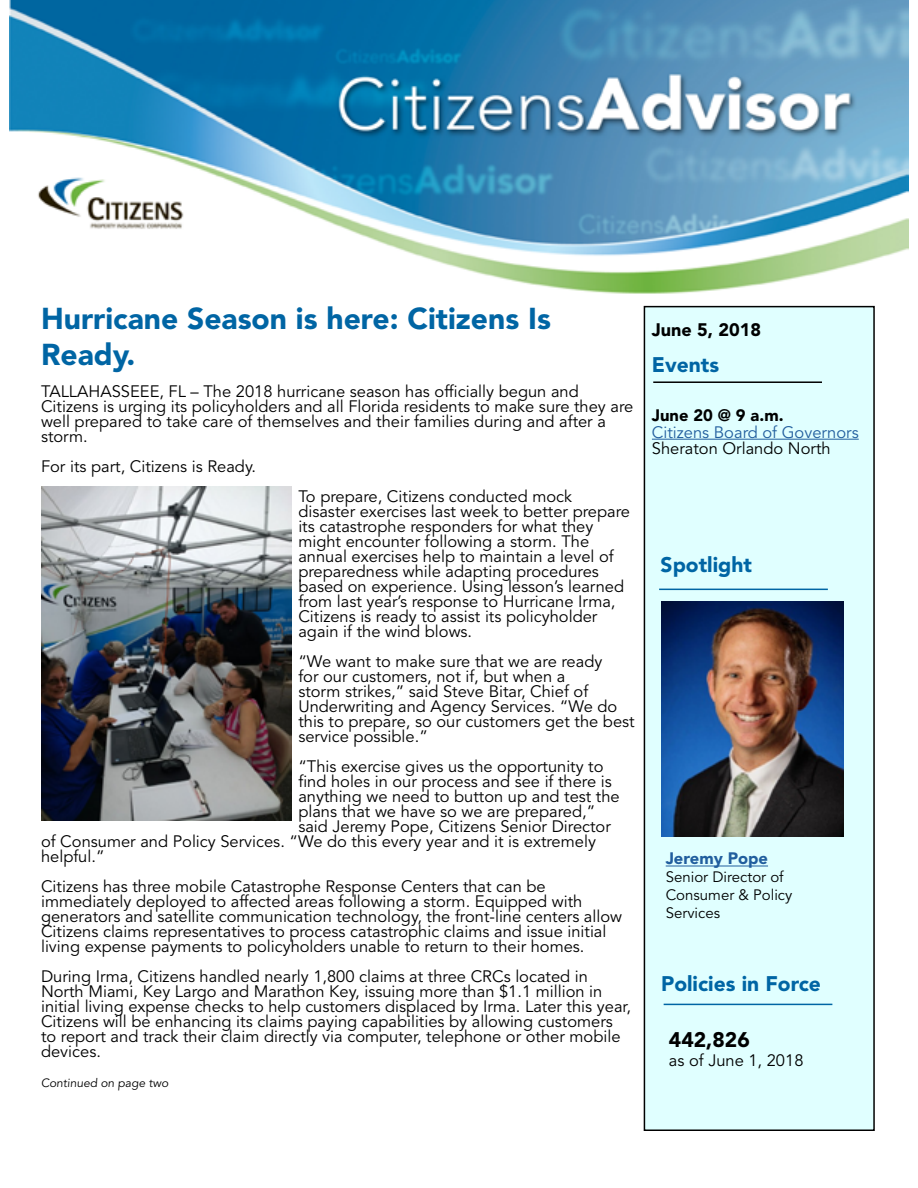
<style>
.page{position:relative;width:918px;height:1188px;background:#fff}
.page>*{position:absolute;margin:0;border:0;box-sizing:border-box;transform-origin:0 0}
.t1{font:900 30px/36px "Avenir LT Std";color:#0065a4}
.t2{font:900 21px "Avenir LT Std";color:#0065a4}
.t3{font:900 21px "Avenir LT Std";color:#000}
.t4{font:900 18px "Avenir LT Std";color:#000}
.t5{font:16.5px/15px "Avenir LT Std";color:#000}
.t6{font:16.5px "Avenir LT Std";color:#215e9e}
.t7{font:900 16.5px "Avenir LT Std";color:#000}
.t8{font:900 16.5px "Avenir LT Std";color:#215e9e}
.t9{font:15px/18px "Avenir LT Std";color:#000}
.t10{font:12px "Avenir LT Std";color:#000}
</style>
<div class="page">
<div style="left:644px;top:307px;width:230px;height:823px;background:#e0ffff"></div>
<hr style="left:652px;top:439px;width:207px;height:1px;background:#215e9e">
<div style="left:644px;top:306px;width:231px;height:825px;border:2px solid #000"></div>
<img style="left:9px;top:0;width:900px;height:294px">
<hr style="left:653px;top:381px;width:169px;height:2px;background:#000">
<hr style="left:664px;top:1004px;width:168px;height:1px;background:#0065a4">
<hr style="left:666px;top:866px;width:102px;height:1px;background:#215e9e">
<hr style="left:659px;top:589px;width:169px;height:1px;background:#0065a4">
<img style="left:662px;top:601px;width:182px;height:236px">
<img style="left:41px;top:486px;width:251px;height:335px">
<h1 class="t1" style="left:41px;top:301px;width:511px">Hurricane Season is here: Citizens Is<br>Ready.</h1>
<p class="t5" style="left:41px;top:384px;width:594px">TALLAHASSEEE, FL – The 2018 hurricane season has officially begun and Citizens is urging its policyholders and all Florida residents to make sure they are well prepared to take care of themselves and their families during and after a storm.</p>
<p class="t5" style="left:41px;top:459px;width:217px">For its part, Citizens is Ready.</p>
<p class="t5" style="left:298px;top:489px;width:333px">To prepare, Citizens conducted mock disaster exercises last week to better prepare its catastrophe responders for what they might encounter following a storm. The annual exercises help to maintain a level of preparedness while adapting procedures based on experience. Using lesson’s learned from last year’s response to Hurricane Irma, Citizens is ready to assist its policyholder again if the wind blows.</p>
<p class="t5" style="left:298px;top:654px;width:338px">“We want to make sure that we are ready<br>for our customers, not if, but when a<br>storm strikes,” said Steve Bitar, Chief of Underwriting and Agency Services. “We do this to prepare, so our customers get the best service possible.”</p>
<p class="t5" style="left:298px;top:759px;width:307px">“This exercise gives us the opportunity to</p>
<p class="t5" style="left:298px;top:774px;width:315px">find holes in our process and see if there is</p>
<p class="t5" style="left:298px;top:789px;width:323px">anything we need to button up and test the</p>
<p class="t5" style="left:298px;top:804px;width:299px">plans that we have so we are prepared,”</p>
<p class="t5" style="left:298px;top:819px;width:314px">said Jeremy Pope, Citizens Senior Director</p>
<p class="t5" style="left:41px;top:834px;width:556px">of Consumer and Policy Services. “We do this every year and it is extremely</p>
<p class="t5" style="left:41px;top:849px;width:65px">helpful.”</p>
<p class="t5" style="left:41px;top:879px;width:583px">Citizens has three mobile Catastrophe Response Centers that can be immediately deployed to affected areas following a storm. Equipped with generators and satellite communication technology, the front-line centers allow Citizens claims representatives to process catastrophic claims and issue initial living expense payments to policyholders unable to return to their homes.</p>
<p class="t5" style="left:41px;top:969px;width:592px">During Irma, Citizens handled nearly 1,800 claims at three CRCs located in North Miami, Key Largo and Marathon Key, issuing more than $1.1 million in initial living expense checks to help customers displaced by Irma. Later this year, Citizens will be enhancing its claims paying capabilities by allowing customers to report and track their claim directly via computer, telephone or other mobile devices.</p>
<p class="t10" style="left:41px;top:1076px;width:130px">Continued on page two</p>
<p class="t4" style="left:652px;top:318px;width:111px">June 5, 2018</p>
<p class="t2" style="left:652px;top:352px;width:69px">Events</p>
<p class="t7" style="left:652px;top:405px;width:133px">June 20 @ 9 a.m.</p>
<p class="t6" style="left:652px;top:422px;width:208px">Citizens Board of Governors</p>
<p class="t5" style="left:652px;top:441px;width:180px">Sheraton Orlando North</p>
<p class="t2" style="left:661px;top:552px;width:93px">Spotlight</p>
<p class="t8" style="left:666px;top:849px;width:104px">Jeremy Pope</p>
<p class="t9" style="left:666px;top:869px;width:128px">Senior Director of<br>Consumer &amp; Policy<br>Services</p>
<p class="t2" style="left:661px;top:971px;width:161px">Policies in Force</p>
<p class="t3" style="left:669px;top:1027px;width:82px">442,826</p>
<p class="t5" style="left:669px;top:1054px;width:136px">as of June 1, 2018</p>
</div>
